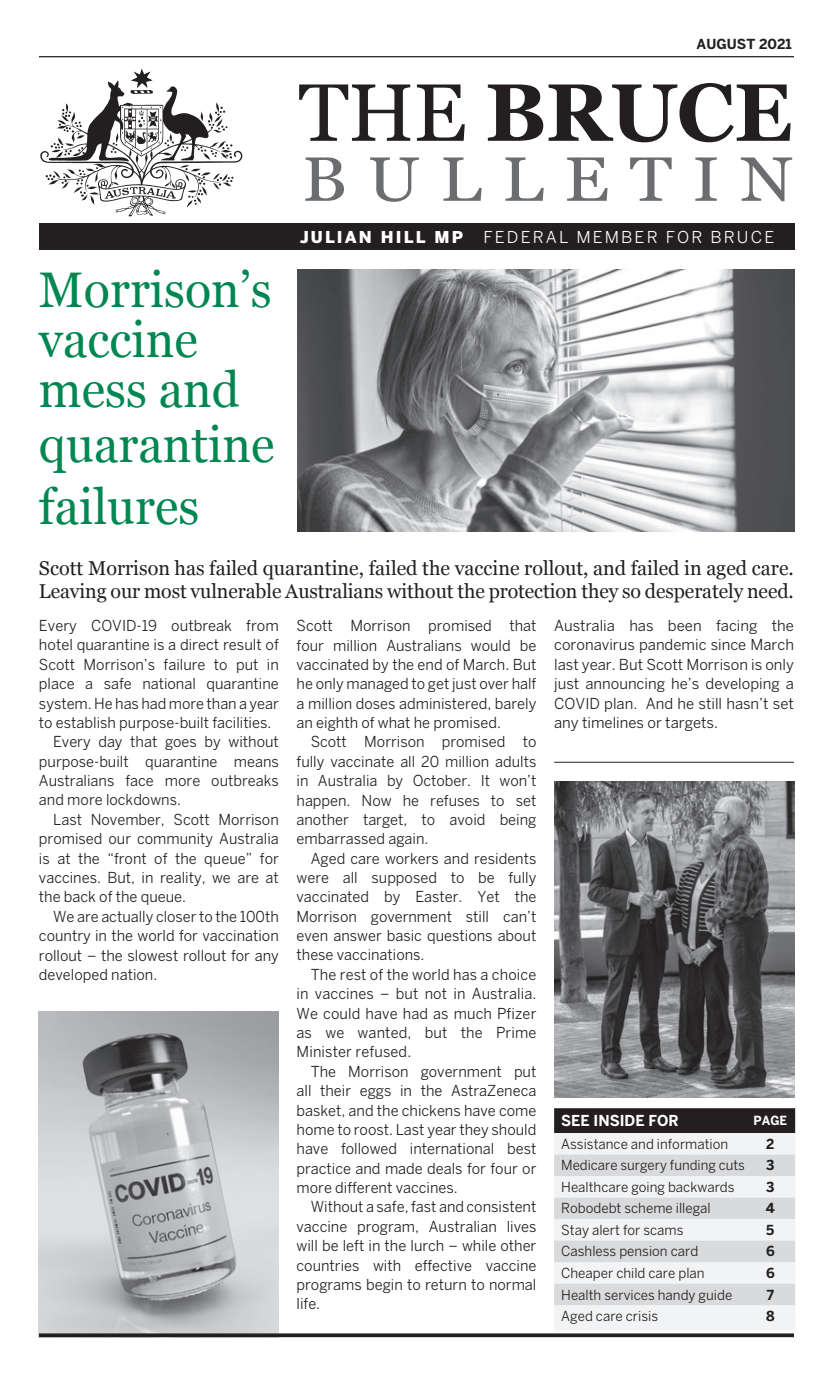
<style>
.page{position:relative;width:833px;height:1382px;background:#fff}
.page>*{position:absolute;margin:0;border:0;box-sizing:border-box;transform-origin:0 0}
.t1{font:700 81.25px "Georgia";letter-spacing:-.01em;color:#231f20}
.t2{font:62.5px "Georgia";letter-spacing:.3em;color:#6c6d70;scale:1.1 1}
.t3{font:50px/50px "Georgia";color:#008751}
.t4{font:20px/22.5px "Georgia";letter-spacing:-.005em;color:#231f20}
.t5{font:16.25px "Benton Sans";letter-spacing:.13em;color:#fff}
.t6{font:900 16.25px "Benton Sans";letter-spacing:.13em;color:#fff}
.t7{font:15px/19.4px "Benton Sans";color:#231f20;text-align:justify}
.t8{font:700 15px "Benton Sans";color:#fff}
.t9{font:13.75px "Benton Sans";color:#231f20}
.t10{font:13.75px "Benton Sans";color:#231f20;scale:.96 1}
.t11{font:700 13.75px "Benton Sans";color:#231f20}
.t12{font:700 12.5px "Benton Sans";color:#fff}
.s1{font-weight:400}
</style>
<div class="page">
<hr style="left:39px;top:56px;width:755px;height:1px;background:#231f20">
<img style="left:40px;top:68px;width:202px;height:149px">
<div style="left:39px;top:223px;width:755px;height:27px;background:#231f20"></div>
<img style="left:39px;top:1011px;width:240px;height:322px">
<img style="left:298px;top:269px;width:496px;height:262px">
<div style="left:554px;top:1108px;width:241px;height:25px;background:#231f20"></div>
<div style="left:554px;top:1133px;width:241px;height:198px;background:#f2f3f4"></div>
<svg style="left:554px;top:1154px;width:241px;height:151px"></svg>
<svg style="left:39px;top:1333px;width:755px;height:4px;background:#383536"></svg>
<img style="left:554px;top:782px;width:240px;height:315px">
<hr style="left:554px;top:762px;width:240px;height:1px;background:#231f20">
<p class="t11" style="left:696px;top:36px;width:97px">AUGUST 2021</p>
<h1 class="t1" style="left:298px;top:60px;width:495px"><span class="s1">THE</span> BRUCE</h1>
<h2 class="t2" style="left:302px;top:134px;width:447px">BULLETIN</h2>
<h3 class="t3" style="left:39px;top:263px;width:234px">Morrison’s vaccine mess and</h3>
<h3 class="t3" style="left:39px;top:412px;width:237px;line-height:62.1px">quarantine failures</h3>
<p class="t6" style="left:300px;top:227px;width:165px">JULIAN HILL MP</p>
<p class="t5" style="left:483px;top:227px;width:292px">FEDERAL MEMBER FOR BRUCE</p>
<h3 class="t4" style="left:39px;top:556px;width:756px">Scott Morrison has failed quarantine, failed the vaccine rollout, and failed in aged care.<br>Leaving our most vulnerable Australians without the protection they so desperately need.</h3>
<p class="t7" style="left:39px;top:616px;width:241px">Every COVID-19 outbreak from</p>
<p class="t7" style="left:39px;top:635px;width:241px">hotel quarantine is a direct result of</p>
<p class="t7" style="left:39px;top:654px;width:241px">Scott Morrison’s failure to put in</p>
<p class="t7" style="left:39px;top:674px;width:241px">place a safe national quarantine</p>
<p class="t7" style="left:39px;top:693px;width:241px">system. He has had more than a year</p>
<p class="t7" style="left:39px;top:713px;width:234px">to establish purpose-built facilities.</p>
<p class="t7" style="left:53px;top:732px;width:227px">Every day that goes by without</p>
<p class="t7" style="left:39px;top:751px;width:241px">purpose-built quarantine means</p>
<p class="t7" style="left:39px;top:771px;width:241px">Australians face more outbreaks</p>
<p class="t7" style="left:39px;top:790px;width:143px">and more lockdowns.</p>
<p class="t7" style="left:53px;top:809px;width:227px">Last November, Scott Morrison</p>
<p class="t7" style="left:39px;top:829px;width:241px">promised our community Australia</p>
<p class="t7" style="left:39px;top:848px;width:241px">is at the “front of the queue” for</p>
<p class="t7" style="left:39px;top:868px;width:241px">vaccines. But, in reality, we are at</p>
<p class="t7" style="left:39px;top:887px;width:149px">the back of the queue.</p>
<p class="t7" style="left:53px;top:906px;width:227px">We are actually closer to the 100th</p>
<p class="t7" style="left:39px;top:926px;width:241px">country in the world for vaccination</p>
<p class="t7" style="left:39px;top:945px;width:241px">rollout – the slowest rollout for any</p>
<p class="t7" style="left:39px;top:965px;width:120px">developed nation.</p>
<p class="t7" style="left:296px;top:616px;width:241px">Scott Morrison promised that four million Australians would be vaccinated by the end of March. But he only managed to get just over half a million doses administered, barely an eighth of what he promised.</p>
<p class="t7" style="left:296px;top:732px;width:241px;text-indent:14px">Scott Morrison promised to fully vaccinate all 20 million adults in Australia by October. It won’t happen. Now he refuses to set another target, to avoid being embarrassed again.</p>
<p class="t7" style="left:296px;top:848px;width:241px;text-indent:14px">Aged care workers and residents were all supposed to be fully vaccinated by Easter. Yet the Morrison government still can’t even answer basic questions about these vaccinations.</p>
<p class="t7" style="left:296px;top:964px;width:241px;text-indent:14px">The rest of the world has a choice in vaccines – but not in Australia.<br>We could have had as much Pfizer as we wanted, but the Prime Minister refused.</p>
<p class="t7" style="left:296px;top:1061px;width:241px;text-indent:14px">The Morrison government put all their eggs in the AstraZeneca basket, and the chickens have come home to roost. Last year they should have followed international best practice and made deals for four or more different vaccines.</p>
<p class="t7" style="left:296px;top:1197px;width:241px;text-indent:14px">Without a safe, fast and consistent vaccine program, Australian lives will be left in the lurch – while other countries with effective vaccine programs begin to return to normal life.</p>
<p class="t7" style="left:554px;top:616px;width:241px">Australia has been facing the coronavirus pandemic since March last year. But Scott Morrison is only just announcing he’s developing a COVID plan. And he still hasn’t set any timelines or targets.</p>
<p class="t8" style="left:561px;top:1112px;width:119px">SEE INSIDE FOR</p>
<p class="t12" style="left:753px;top:1113px;width:35px">PAGE</p>
<p class="t9" style="left:561px;top:1136px;width:168px">Assistance and information</p>
<p class="t11" style="left:766px;top:1136px;width:10px">2</p>
<p class="t10" style="left:561px;top:1157px;width:193px">Medicare surgery funding cuts</p>
<p class="t11" style="left:766px;top:1157px;width:10px">3</p>
<p class="t9" style="left:561px;top:1179px;width:175px">Healthcare going backwards</p>
<p class="t11" style="left:766px;top:1179px;width:10px">3</p>
<p class="t9" style="left:561px;top:1200px;width:151px">Robodebt scheme illegal</p>
<p class="t11" style="left:766px;top:1200px;width:11px">4</p>
<p class="t9" style="left:561px;top:1222px;width:124px">Stay alert for scams</p>
<p class="t11" style="left:766px;top:1222px;width:10px">5</p>
<p class="t9" style="left:561px;top:1243px;width:139px">Cashless pension card</p>
<p class="t11" style="left:766px;top:1243px;width:10px">6</p>
<p class="t9" style="left:561px;top:1265px;width:145px">Cheaper child care plan</p>
<p class="t11" style="left:766px;top:1265px;width:10px">6</p>
<p class="t9" style="left:561px;top:1286px;width:173px">Health services handy guide</p>
<p class="t11" style="left:766px;top:1286px;width:9px">7</p>
<p class="t9" style="left:561px;top:1308px;width:98px">Aged care crisis</p>
<p class="t11" style="left:766px;top:1308px;width:10px">8</p>
</div>
